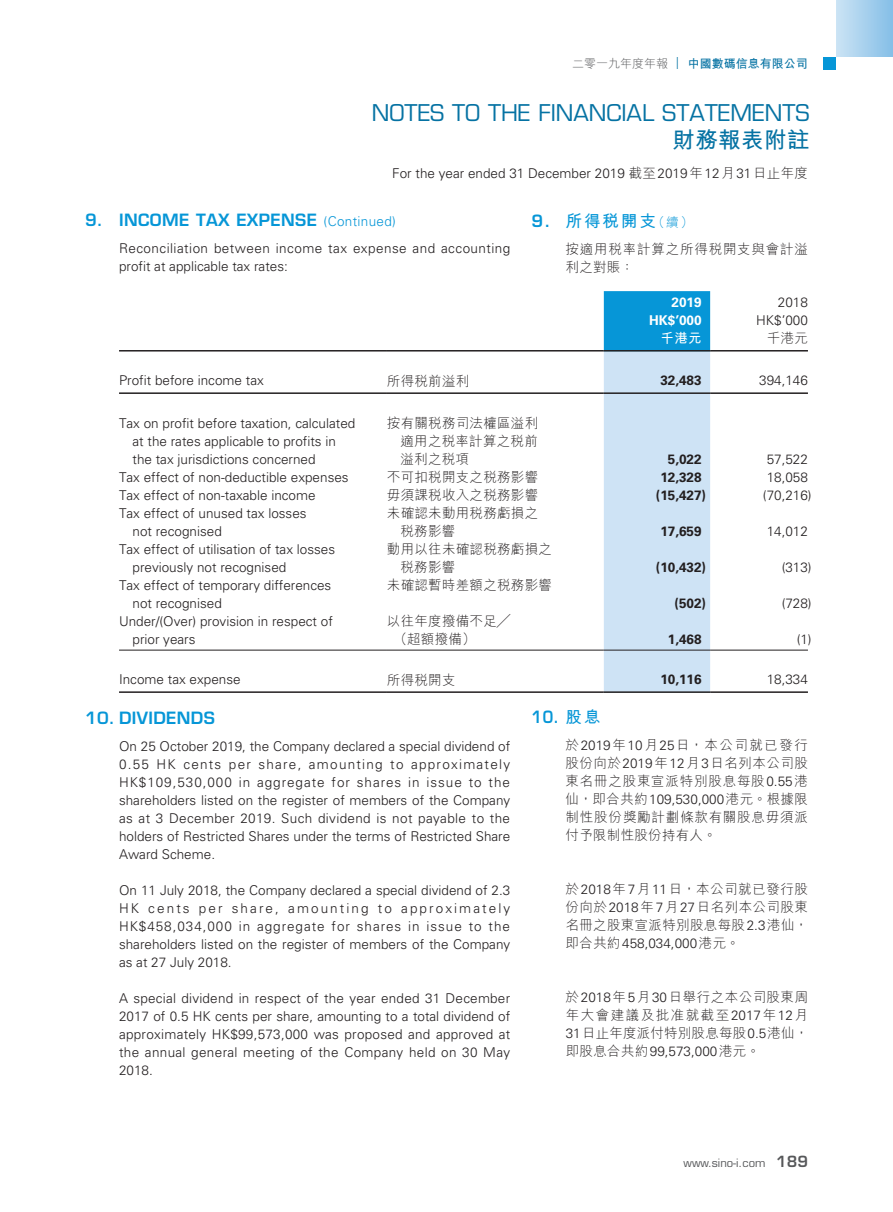
<style>
.page{position:relative;width:893px;height:1212px;background:#fff}
.page>*{position:absolute;margin:0;border:0;box-sizing:border-box;transform-origin:0 0}
.t1{font:22.5px "Eurostile LT Std";color:#0572a3}
.t2{font:700 22.5px "M Hei HK";letter-spacing:.02em;color:#0572a3}
.t3{font:600 16.5px "Eurostile LT Std";letter-spacing:.025em;color:#0696d7}
.t4{font:700 16.5px "M Hei HK";letter-spacing:.12em;color:#0696d7}
.t5{font:600 16.5px "Eurostile LT Std";letter-spacing:.025em;color:#0696d7;scale:.9 1}
.t6{font:300 13.5px/18px "Univers LT Std";color:#231f20}
.t7{font:300 13.5px/18px "M Hei HK";letter-spacing:.02em;color:#231f20;text-align:justify}
.t8{font:300 13.5px/26.5px "Univers LT Std";letter-spacing:.035em;color:#231f20}
.t9{font:700 13.5px "Univers LT Std";color:#231f20}
.t10{font:300 13.5px/18px "M Hei HK";letter-spacing:.06em;color:#231f20}
.t11{font:700 13.5px "Univers LT Std";color:#fff}
.t12{font:700 13.5px "M Hei HK";color:#fff}
.t13{font:700 12px "M Hei HK";color:#0572a3}
.t14{font:11.25px "Eurostile LT Std";color:#57585a}
.s1{font-weight:300;color:#57585a}
.s2{font-family:"M Hei HK"}
.s3{font-family:"Eurostile LT Std";font-weight:600;font-size:16.5px;color:#0696d7}
.s4{color:#0696d7}
.s5{font-family:"Eurostile LT Std";font-weight:600}
.s6{font-weight:300;font-size:12.75px}
.s7{font-family:"M Hei HK";font-weight:700}
.s8{font-family:"Univers LT Std"}
.s9{font-weight:600;font-size:15px}
</style>
<div class="page">
<div style="left:836px;top:0;width:57px;height:57px;background:linear-gradient(to right,#cce4f5,#85bfe7)"></div>
<div style="left:823px;top:57px;width:13px;height:13px;background:#0696d7"></div>
<svg style="left:604px;top:291px;width:106px;height:400px;background:#afd7f0"></svg>
<hr style="left:119px;top:350px;width:268px;height:1px;background:#231f20">
<hr style="left:387px;top:350px;width:217px;height:1px;background:#231f20">
<hr style="left:604px;top:350px;width:106px;height:1px;background:#231f20">
<hr style="left:710px;top:350px;width:98px;height:1px;background:#231f20">
<hr style="left:119px;top:392px;width:268px;height:2px;background:#231f20">
<hr style="left:387px;top:392px;width:217px;height:2px;background:#231f20">
<hr style="left:604px;top:392px;width:106px;height:2px;background:#231f20">
<hr style="left:710px;top:392px;width:98px;height:2px;background:#231f20">
<hr style="left:119px;top:650px;width:268px;height:1px;background:#231f20">
<hr style="left:387px;top:650px;width:217px;height:1px;background:#231f20">
<hr style="left:604px;top:650px;width:106px;height:1px;background:#231f20">
<hr style="left:710px;top:650px;width:98px;height:1px;background:#231f20">
<hr style="left:119px;top:691px;width:268px;height:2px;background:#231f20">
<hr style="left:387px;top:691px;width:217px;height:2px;background:#231f20">
<hr style="left:604px;top:691px;width:106px;height:2px;background:#231f20">
<hr style="left:710px;top:691px;width:98px;height:2px;background:#231f20">
<p class="t13" style="left:572px;top:55px;width:237px"><span class="s1">二零一九年度年報</span> <sup>|</sup> 中國數碼信息有限公司</p>
<h1 class="t1" style="left:372px;top:99px;width:439px">NOTES TO THE FINANCIAL STATEMENTS</h1>
<h1 class="t2" style="left:672px;top:123px;width:139px">財務報表附註</h1>
<p class="t6" style="left:392px;top:164px;width:417px">For the year ended 31 December 2019 <span class="s2">截至</span>2019<span class="s2">年</span>12<span class="s2">月</span>31<span class="s2">日止年度</span></p>
<p class="t3" style="left:85px;top:210px;width:67px">9. INCOME</p>
<p class="t8" style="left:119px;top:208px;width:393px;text-indent:77px"><span class="s3">TAX EXPENSE</span> <span class="s4">(Continued)<br></span>Reconciliation between income tax expense and accounting</p>
<p class="t6" style="left:119px;top:257px;width:170px">profit at applicable tax rates:</p>
<p class="t4" style="left:531px;top:209px;width:163px"><span class="s5">9.</span> 所得稅開支<span class="s6">（續）</span></p>
<p class="t10" style="left:565px;top:240px;width:244px">按適用稅率計算之所得稅開支與會計溢利之對賬：</p>
<p class="t11" style="left:672px;top:294px;width:32px">2019</p>
<p class="t6" style="left:778px;top:293px;width:32px">2018</p>
<p class="t11" style="left:649px;top:312px;width:54px">HK$’000</p>
<p class="t6" style="left:756px;top:311px;width:53px">HK$’000</p>
<p class="t12" style="left:661px;top:329px;width:43px">千港元</p>
<p class="t7" style="left:767px;top:329px;width:43px">千港元</p>
<p class="t6" style="left:119px;top:371px;width:146px">Profit before income tax</p>
<p class="t7" style="left:387px;top:372px;width:84px">所得稅前溢利</p>
<p class="t9" style="left:660px;top:373px;width:43px">32,483</p>
<p class="t6" style="left:759px;top:371px;width:50px">394,146</p>
<p class="t6" style="left:133px;top:414px;width:224px;text-indent:-14px">Tax on profit before taxation, calculated at the rates applicable to profits in the tax jurisdictions concerned</p>
<p class="t7" style="left:400px;top:414px;width:139px;text-indent:-14px">按有關稅務司法權區溢利適用之稅率計算之稅前溢利之稅項</p>
<p class="t9" style="left:668px;top:451px;width:35px">5,022</p>
<p class="t6" style="left:767px;top:450px;width:43px">57,522</p>
<p class="t6" style="left:119px;top:468px;width:231px">Tax effect of non-deductible expenses</p>
<p class="t7" style="left:387px;top:468px;width:153px">不可扣稅開支之稅務影響</p>
<p class="t9" style="left:660px;top:469px;width:43px">12,328</p>
<p class="t6" style="left:767px;top:468px;width:43px">18,058</p>
<p class="t6" style="left:119px;top:486px;width:198px">Tax effect of non-taxable income</p>
<p class="t7" style="left:387px;top:486px;width:153px">毋須課稅收入之稅務影響</p>
<p class="t9" style="left:656px;top:487px;width:52px">(15,427)</p>
<p class="t6" style="left:763px;top:486px;width:50px">(70,216)</p>
<p class="t6" style="left:133px;top:504px;width:176px;text-indent:-13px">Tax effect of unused tax losses not recognised</p>
<p class="t7" style="left:400px;top:504px;width:139px;text-indent:-14px">未確認未動用稅務虧損之稅務影響</p>
<p class="t9" style="left:660px;top:523px;width:43px">17,659</p>
<p class="t6" style="left:767px;top:522px;width:43px">14,012</p>
<p class="t6" style="left:133px;top:540px;width:204px;text-indent:-13px">Tax effect of utilisation of tax losses previously not recognised</p>
<p class="t7" style="left:400px;top:540px;width:153px;text-indent:-14px">動用以往未確認稅務虧損之稅務影響</p>
<p class="t6" style="left:133px;top:576px;width:200px;text-indent:-13px">Tax effect of temporary differences not recognised</p>
<p class="t7" style="left:387px;top:576px;width:166px">未確認暫時差額之稅務影響</p>
<p class="t6" style="left:133px;top:612px;width:202px;text-indent:-13px">Under/(Over) provision in respect of prior years</p>
<p class="t7" style="left:394px;top:612px;width:118px;text-indent:-7px">以往年度撥備不足╱（超額撥備）</p>
<p class="t9" style="left:656px;top:559px;width:52px">(10,432)</p>
<p class="t6" style="left:782px;top:558px;width:32px">(313)</p>
<p class="t9" style="left:675px;top:595px;width:33px">(502)</p>
<p class="t6" style="left:782px;top:594px;width:32px">(728)</p>
<p class="t9" style="left:668px;top:631px;width:35px">1,468</p>
<p class="t6" style="left:797px;top:630px;width:17px">(1)</p>
<p class="t6" style="left:119px;top:670px;width:123px">Income tax expense</p>
<p class="t7" style="left:387px;top:671px;width:70px">所得稅開支</p>
<p class="t9" style="left:660px;top:671px;width:43px">10,116</p>
<p class="t6" style="left:767px;top:670px;width:43px">18,334</p>
<p class="t3" style="left:85px;top:708px;width:130px">10. DIVIDENDS</p>
<p class="t6" style="left:119px;top:737px;width:393px;text-align:justify">On 25 October 2019, the Company declared a special dividend of 0.55 HK cents per share, amounting to approximately HK$109,530,000 in aggregate for shares in issue to the shareholders listed on the register of members of the Company as at 3 December 2019. Such dividend is not payable to the holders of Restricted Shares under the terms of Restricted Share Award Scheme.</p>
<p class="t6" style="left:119px;top:881px;width:393px;text-align:justify">On 11 July 2018, the Company declared a special dividend of 2.3<br>HK cents per share, amounting to approximately HK$458,034,000 in aggregate for shares in issue to the shareholders listed on the register of members of the Company as at 27 July 2018.</p>
<p class="t6" style="left:119px;top:989px;width:393px;text-align:justify">A special dividend in respect of the year ended 31 December 2017 of 0.5 HK cents per share, amounting to a total dividend of approximately HK$99,573,000 was proposed and approved at the annual general meeting of the Company held on 30 May 2018.</p>
<p class="t5" style="left:531px;top:707px;width:78px">10. <span class="s7">股息</span></p>
<p class="t7" style="left:565px;top:736px;width:244px">於<span class="s8">2019</span>年<span class="s8">10</span>月<span class="s8">25</span>日，本公司就已發行股份向於<span class="s8">2019</span>年<span class="s8">12</span>月<span class="s8">3</span>日名列本公司股東名冊之股東宣派特別股息每股<span class="s8">0.55</span>港仙，即合共約<span class="s8">109,530,000</span>港元。根據限制性股份獎勵計劃條款有關股息毋須派付予限制性股份持有人。</p>
<p class="t7" style="left:566px;top:880px;width:244px">於<span class="s8">2018</span>年<span class="s8">7</span>月<span class="s8">11</span>日，本公司就已發行股份向於<span class="s8">2018</span>年<span class="s8">7</span>月<span class="s8">27</span>日名列本公司股東名冊之股東宣派特別股息每股<span class="s8">2.3</span>港仙，</p>
<p class="t6" style="left:566px;top:934px;width:176px"><span class="s2">即合共約</span>458,034,000<span class="s2">港元。</span></p>
<p class="t7" style="left:566px;top:988px;width:244px">於<span class="s8">2018</span>年<span class="s8">5</span>月<span class="s8">30</span>日舉行之本公司股東周年大會建議及批准就截至<span class="s8">2017</span>年<span class="s8">12</span>月<span class="s8">31</span>日止年度派付特別股息每股<span class="s8">0.5</span>港仙，</p>
<p class="t6" style="left:566px;top:1042px;width:196px"><span class="s2">即股息合共約</span>99,573,000<span class="s2">港元。</span></p>
<p class="t14" style="left:683px;top:1156px;width:126px">www.sino-i.com <span class="s9">189</span></p>
</div>
